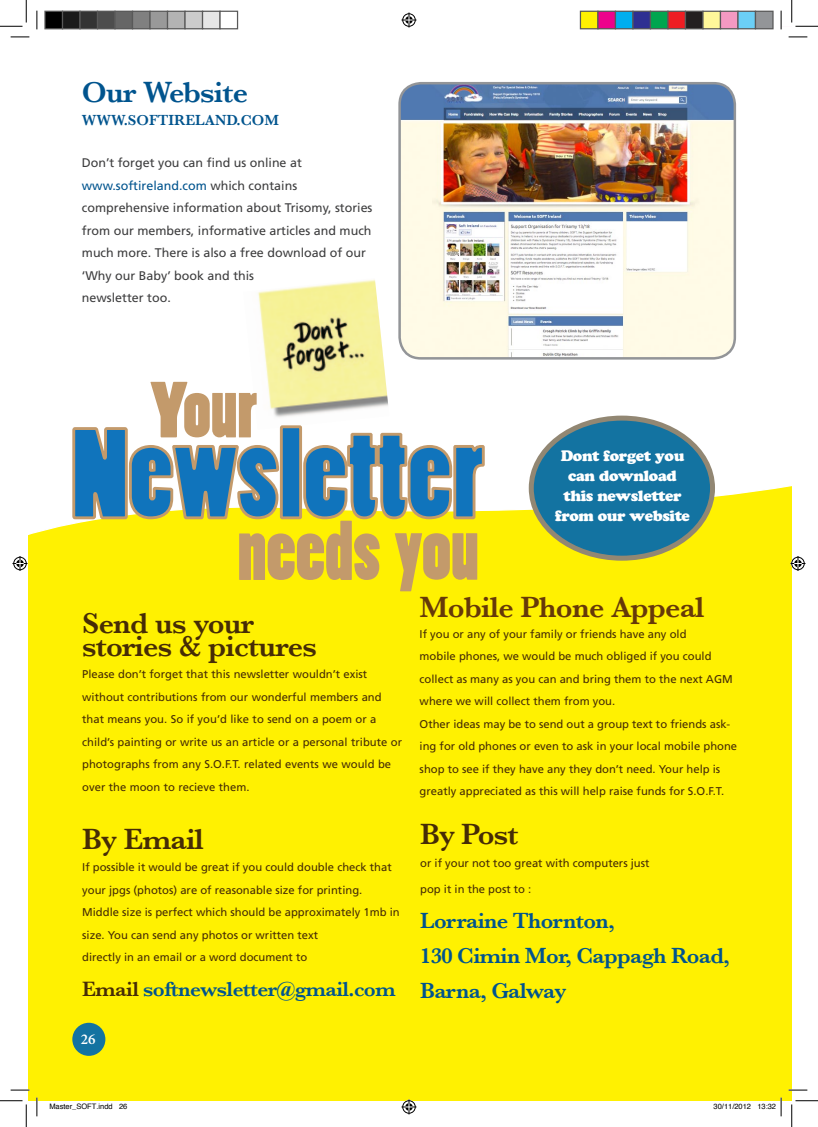
<style>
.page{position:relative;width:818px;height:1127px;background:#fff}
.page>*{position:absolute;margin:0;border:0;box-sizing:border-box;transform-origin:0 0}
.t1{font:600 30px "Baskerville";letter-spacing:-.025em;color:#462c06}
.t2{font:600 30px "Baskerville";letter-spacing:-.025em;color:#663909}
.t3{font:600 30px "Baskerville";letter-spacing:-.025em;color:#00548e}
.t4{font:600 22.5px "Baskerville";letter-spacing:-.025em;color:#00548e}
.t5{font:600 21.25px "Baskerville";letter-spacing:-.025em;color:#00548e}
.t6{font:15px "Cooper Black Std";letter-spacing:-.025em;color:#fff}
.t7{font:600 15px "Baskerville";color:#00548e}
.t8{font:600 15px "Minion Pro";color:#fff}
.t9{font:12.5px/22.5px "Frutiger";color:#3e3e3f}
.t10{font:11.25px/22.5px "Frutiger";color:#462c06}
.t11{font:7.5px "Helvetica";color:#000}
.s1{color:#00548e}
.s2{color:#462c06}
</style>
<div class="page">
<div style="left:28px;top:448px;width:764px;height:652px;background:#fff101"></div>
<svg style="left:28px;top:26px;width:764px;height:510px"></svg>
<img style="left:243px;top:278px;width:146px;height:104px">
<svg style="left:72px;top:382px;width:413px;height:209px"></svg>
<img style="left:400px;top:83px;width:335px;height:275px">
<div style="left:398px;top:82px;width:338px;height:277px;border:2px solid #939598;border-radius:21px"></div>
<div style="left:72px;top:1022px;width:33px;height:33px;background:#1373a1;border-radius:50%"></div>
<div style="left:531px;top:418px;width:181px;height:140px;background:#1373a1;border-radius:50%"></div>
<div style="left:529px;top:415px;width:186px;height:145px;border:5px solid #928773;border-radius:50%"></div>
<svg style="left:11px;top:36px;width:18px;height:2px"></svg>
<svg style="left:11px;top:1089px;width:18px;height:1px"></svg>
<svg style="left:36px;top:11px;width:2px;height:18px"></svg>
<svg style="left:36px;top:1097px;width:2px;height:18px"></svg>
<svg style="left:0;top:0;width:27px;height:27px"></svg>
<svg style="left:0;top:1100px;width:27px;height:26px"></svg>
<svg style="left:780px;top:0;width:38px;height:242px"></svg>
<svg style="left:401px;top:13px;width:15px;height:15px"></svg>
<svg style="left:401px;top:1099px;width:15px;height:15px"></svg>
<svg style="left:13px;top:556px;width:15px;height:15px"></svg>
<div style="left:45px;top:11px;width:18px;height:18px;background:#000"></div>
<div style="left:44px;top:11px;width:19px;height:18px;border:1px solid #595959"></div>
<div style="left:63px;top:11px;width:17px;height:18px;background:#1a1a1a"></div>
<div style="left:62px;top:11px;width:19px;height:18px;border:1px solid #595959"></div>
<div style="left:80px;top:11px;width:18px;height:18px;background:#333"></div>
<div style="left:79px;top:11px;width:19px;height:18px;border:1px solid #595959"></div>
<div style="left:98px;top:11px;width:17px;height:18px;background:#4d4d4d"></div>
<div style="left:97px;top:11px;width:19px;height:18px;border:1px solid #595959"></div>
<div style="left:115px;top:11px;width:18px;height:18px;background:#666"></div>
<div style="left:114px;top:11px;width:19px;height:18px;border:1px solid #595959"></div>
<div style="left:133px;top:11px;width:17px;height:18px;background:#808080"></div>
<div style="left:132px;top:11px;width:19px;height:18px;border:1px solid #595959"></div>
<div style="left:150px;top:11px;width:18px;height:18px;background:#999"></div>
<div style="left:149px;top:11px;width:19px;height:18px;border:1px solid #595959"></div>
<div style="left:168px;top:11px;width:17px;height:18px;background:#b3b3b3"></div>
<div style="left:167px;top:11px;width:19px;height:18px;border:1px solid #595959"></div>
<div style="left:185px;top:11px;width:18px;height:18px;background:#ccc"></div>
<div style="left:184px;top:11px;width:19px;height:18px;border:1px solid #595959"></div>
<div style="left:203px;top:11px;width:17px;height:18px;background:#e6e6e6"></div>
<div style="left:202px;top:11px;width:19px;height:18px;border:1px solid #595959"></div>
<div style="left:220px;top:11px;width:18px;height:18px;background:#fff"></div>
<div style="left:219px;top:11px;width:19px;height:18px;border:1px solid #595959"></div>
<div style="left:580px;top:11px;width:18px;height:18px;background:#fff101"></div>
<div style="left:580px;top:11px;width:18px;height:18px;border:1px solid #595959"></div>
<div style="left:598px;top:11px;width:17px;height:18px;background:#ed028c"></div>
<div style="left:597px;top:11px;width:19px;height:18px;border:1px solid #595959"></div>
<div style="left:615px;top:11px;width:18px;height:18px;background:#00aeef"></div>
<div style="left:615px;top:11px;width:18px;height:18px;border:1px solid #595959"></div>
<div style="left:633px;top:11px;width:17px;height:18px;background:#2e3092"></div>
<div style="left:632px;top:11px;width:19px;height:18px;border:1px solid #595959"></div>
<div style="left:650px;top:11px;width:18px;height:18px;background:#00a54f"></div>
<div style="left:650px;top:11px;width:18px;height:18px;border:1px solid #595959"></div>
<div style="left:668px;top:11px;width:17px;height:18px;background:#ee1d23"></div>
<div style="left:667px;top:11px;width:19px;height:18px;border:1px solid #595959"></div>
<div style="left:685px;top:11px;width:18px;height:18px;background:#231f20"></div>
<div style="left:685px;top:11px;width:18px;height:18px;border:1px solid #595959"></div>
<div style="left:703px;top:11px;width:17px;height:18px;background:#fff79a"></div>
<div style="left:702px;top:11px;width:19px;height:18px;border:1px solid #595959"></div>
<div style="left:720px;top:11px;width:18px;height:18px;background:#f499c2"></div>
<div style="left:720px;top:11px;width:18px;height:18px;border:1px solid #595959"></div>
<div style="left:738px;top:11px;width:17px;height:18px;background:#6bcff6"></div>
<div style="left:737px;top:11px;width:19px;height:18px;border:1px solid #595959"></div>
<div style="left:755px;top:11px;width:18px;height:18px;background:#939598"></div>
<div style="left:755px;top:11px;width:18px;height:18px;border:1px solid #595959"></div>
<svg style="left:49px;top:1100px;width:64px;height:1px"></svg>
<svg style="left:757px;top:556px;width:61px;height:570px"></svg>
<p class="t3" style="left:82px;top:75px;width:168px">Our Website</p>
<p class="t7" style="left:82px;top:111px;width:199px">WWW.SOFTIRELAND.COM</p>
<p class="t9" style="left:82px;top:151px;width:221px">Don’t forget you can find us online at <span class="s1">www.softireland.com</span> which contains</p>
<p class="t9" style="left:82px;top:196px;width:292px">comprehensive information about Trisomy, stories from our members, informative articles and much much more. There is also a free download of our ‘Why our Baby’ book and this</p>
<p class="t9" style="left:82px;top:286px;width:90px">newsletter too.</p>
<p class="t6" style="left:561px;top:446px;width:125px">Dont forget you</p>
<p class="t6" style="left:568px;top:466px;width:110px">can download</p>
<p class="t6" style="left:563px;top:486px;width:120px">this newsletter</p>
<p class="t6" style="left:555px;top:506px;width:136px">from our website</p>
<p class="t1" style="left:82px;top:605px;width:173px">Send us your</p>
<p class="t1" style="left:82px;top:628px;width:236px">stories &amp; pictures</p>
<p class="t10" style="left:82px;top:663px;width:321px">Please don’t forget that this newsletter wouldn’t exist without contributions from our wonderful members and that means you. So if you’d like to send on a poem or a child’s painting or write us an article or a personal tribute or photographs from any S.O.F.T. related events we would be over the moon to recieve them.</p>
<p class="t1" style="left:82px;top:820px;width:123px">By Email</p>
<p class="t10" style="left:82px;top:855px;width:319px">If possible it would be great if you could double check that your jpgs (photos) are of reasonable size for printing.<br>Middle size is perfect which should be approximately 1mb in size. You can send any photos or written text</p>
<p class="t10" style="left:82px;top:945px;width:227px">directly in an email or a word document to</p>
<p class="t5" style="left:82px;top:976px;width:315px"><span class="s2">Email</span> softnewsletter@gmail.com</p>
<p class="t8" style="left:81px;top:1028px;width:16px">26</p>
<p class="t2" style="left:420px;top:590px;width:286px">Mobile Phone Appeal</p>
<p class="t10" style="left:420px;top:622px;width:268px">If you or any of your family or friends have any old</p>
<p class="t10" style="left:420px;top:645px;width:315px">mobile phones, we would be much obliged if you could collect as many as you can and bring them to the next AGM where we will collect them from you.</p>
<p class="t10" style="left:420px;top:712px;width:319px">Other ideas may be to send out a group text to friends ask&shy;ing for old phones or even to ask in your local mobile phone shop to see if they have any they don’t need. Your help is greatly appreciated as this will help raise funds for S.O.F.T.</p>
<p class="t1" style="left:420px;top:816px;width:100px">By Post</p>
<p class="t10" style="left:420px;top:851px;width:231px">or if your not too great with computers just</p>
<p class="t10" style="left:420px;top:877px;width:113px">pop it in the post to :</p>
<p class="t4" style="left:420px;top:907px;width:196px">Lorraine Thornton,</p>
<p class="t4" style="left:420px;top:942px;width:311px">130 Cimin Mor, Cappagh Road,</p>
<p class="t4" style="left:420px;top:977px;width:148px">Barna, Galway</p>
<p class="t11" style="left:49px;top:1100px;width:79px">Master_SOFT.indd 26</p>
<p class="t11" style="left:713px;top:1100px;width:64px">30/11/2012 13:32</p>
</div>
